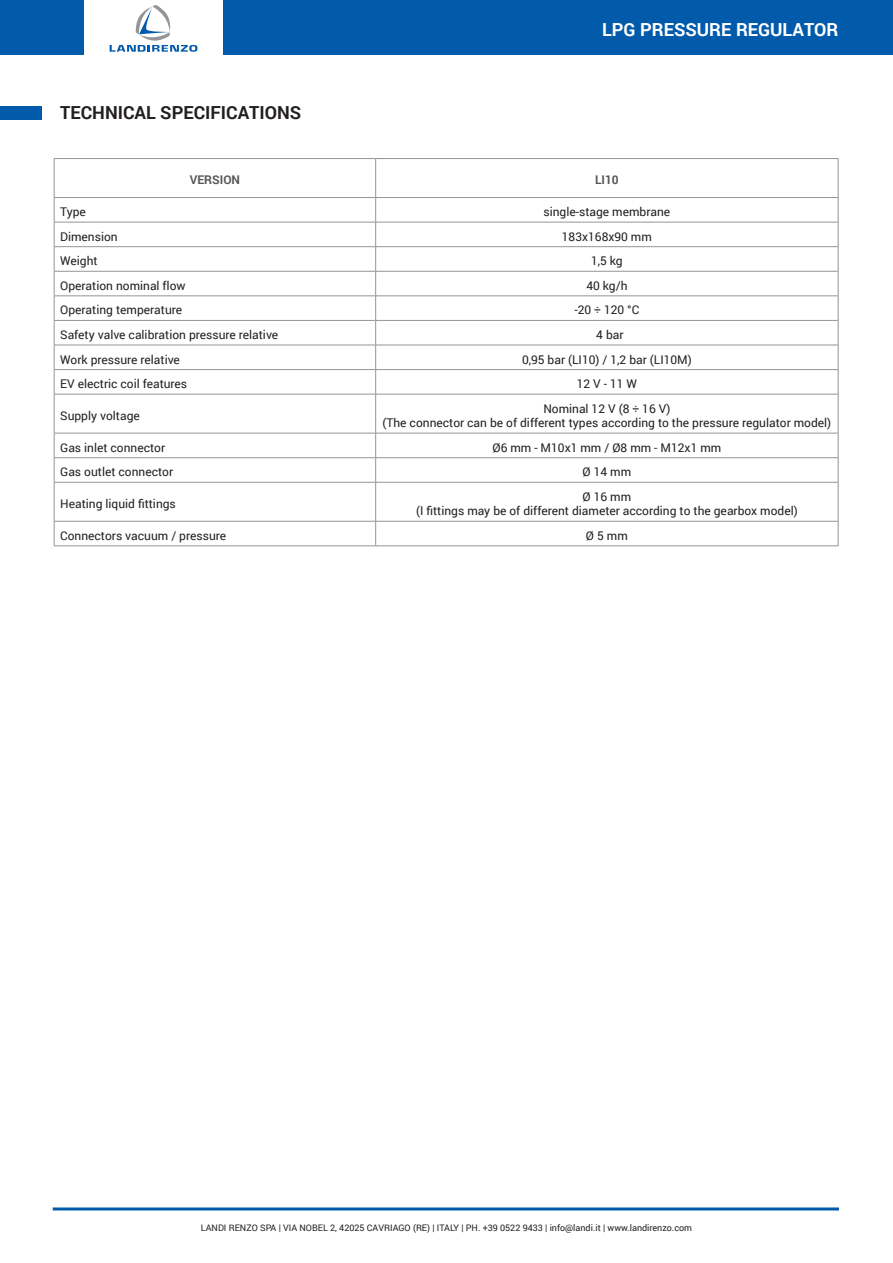
<style>
.page{position:relative;width:893px;height:1263px;background:#fff}
.page>*{position:absolute;margin:0;border:0;box-sizing:border-box;transform-origin:0 0}
.titoli_sezioni{font:700 18px "Roboto";color:#231f20}
.t1{font:700 18px "Roboto";color:#fff}
.Testo{font:12px "Roboto";color:#231f20}
.t2{font:700 12px "Roboto";color:#57585a}
.t3{font:9px "Roboto";color:#231f20}
</style>
<div class="page">
<div style="left:0;top:0;width:84px;height:54px;background:#015aaa"></div>
<div style="left:224px;top:0;width:669px;height:54px;background:#015aaa"></div>
<svg style="left:110px;top:5px;width:87px;height:47px"></svg>
<div style="left:0;top:107px;width:42px;height:13px;background:#015aaa"></div>
<hr style="left:53px;top:1207px;width:786px;height:3px;background:#015aaa">
<hr style="left:54px;top:159px;width:1px;height:38px;background:#939598">
<hr style="left:54px;top:158px;width:322px;height:1px;background:#939598">
<hr style="left:54px;top:197px;width:322px;height:1px;background:#939598">
<hr style="left:375px;top:159px;width:1px;height:38px;background:#939598">
<hr style="left:838px;top:159px;width:1px;height:38px;background:#939598">
<hr style="left:376px;top:158px;width:462px;height:1px;background:#939598">
<hr style="left:376px;top:197px;width:462px;height:1px;background:#939598">
<hr style="left:54px;top:222px;width:322px;height:1px;background:#939598">
<hr style="left:54px;top:246px;width:322px;height:1px;background:#939598">
<hr style="left:376px;top:222px;width:462px;height:1px;background:#939598">
<hr style="left:376px;top:246px;width:462px;height:1px;background:#939598">
<hr style="left:54px;top:271px;width:322px;height:1px;background:#939598">
<hr style="left:376px;top:271px;width:462px;height:1px;background:#939598">
<hr style="left:54px;top:296px;width:322px;height:1px;background:#939598">
<hr style="left:376px;top:296px;width:462px;height:1px;background:#939598">
<hr style="left:54px;top:320px;width:322px;height:1px;background:#939598">
<hr style="left:376px;top:320px;width:462px;height:1px;background:#939598">
<hr style="left:54px;top:345px;width:322px;height:1px;background:#939598">
<hr style="left:376px;top:345px;width:462px;height:1px;background:#939598">
<hr style="left:54px;top:369px;width:322px;height:1px;background:#939598">
<svg style="left:375px;top:198px;width:1px;height:196px"></svg>
<hr style="left:376px;top:369px;width:462px;height:1px;background:#939598">
<hr style="left:54px;top:394px;width:322px;height:1px;background:#939598">
<hr style="left:375px;top:394px;width:1px;height:39px;background:#939598">
<hr style="left:376px;top:394px;width:462px;height:1px;background:#939598">
<hr style="left:54px;top:433px;width:322px;height:1px;background:#939598">
<hr style="left:376px;top:433px;width:462px;height:1px;background:#939598">
<hr style="left:54px;top:457px;width:322px;height:1px;background:#939598">
<svg style="left:375px;top:433px;width:1px;height:49px"></svg>
<hr style="left:376px;top:457px;width:462px;height:1px;background:#939598">
<hr style="left:54px;top:482px;width:322px;height:1px;background:#939598">
<hr style="left:375px;top:482px;width:1px;height:39px;background:#939598">
<hr style="left:376px;top:482px;width:462px;height:1px;background:#939598">
<hr style="left:54px;top:521px;width:322px;height:1px;background:#939598">
<svg style="left:375px;top:521px;width:1px;height:25px"></svg>
<hr style="left:376px;top:521px;width:462px;height:1px;background:#939598">
<svg style="left:54px;top:198px;width:1px;height:196px"></svg>
<svg style="left:838px;top:198px;width:1px;height:196px"></svg>
<hr style="left:54px;top:394px;width:1px;height:39px;background:#939598">
<hr style="left:838px;top:394px;width:1px;height:39px;background:#939598">
<svg style="left:54px;top:433px;width:1px;height:49px"></svg>
<svg style="left:838px;top:433px;width:1px;height:49px"></svg>
<hr style="left:54px;top:482px;width:1px;height:39px;background:#939598">
<hr style="left:838px;top:482px;width:1px;height:39px;background:#939598">
<svg style="left:54px;top:521px;width:1px;height:25px"></svg>
<svg style="left:838px;top:521px;width:1px;height:25px"></svg>
<hr style="left:54px;top:546px;width:322px;height:1px;background:#939598">
<hr style="left:376px;top:546px;width:462px;height:1px;background:#939598">
<p class="titoli_sezioni" style="left:60px;top:100px;width:243px">TECHNICAL SPECIFICATIONS</p>
<p class="t1" style="left:602px;top:17px;width:238px">LPG PRESSURE REGULATOR</p>
<p class="t2" style="left:190px;top:172px;width:52px">VERSION</p>
<p class="t2" style="left:595px;top:172px;width:25px">LI10</p>
<p class="Testo" style="left:60px;top:203px;width:27px">Type</p>
<p class="Testo" style="left:543px;top:203px;width:128px">single-stage membrane</p>
<p class="Testo" style="left:60px;top:228px;width:59px">Dimension</p>
<p class="Testo" style="left:562px;top:228px;width:92px">183x168x90 mm</p>
<p class="Testo" style="left:60px;top:253px;width:39px">Weight</p>
<p class="Testo" style="left:591px;top:253px;width:33px">1,5 kg</p>
<p class="Testo" style="left:60px;top:277px;width:127px">Operation nominal flow</p>
<p class="Testo" style="left:586px;top:277px;width:43px">40 kg/h</p>
<p class="Testo" style="left:60px;top:302px;width:124px">Operating temperature</p>
<p class="Testo" style="left:574px;top:302px;width:66px">-20 ÷ 120 °C</p>
<p class="Testo" style="left:60px;top:326px;width:220px">Safety valve calibration pressure relative</p>
<p class="Testo" style="left:596px;top:326px;width:29px">4 bar</p>
<p class="Testo" style="left:60px;top:351px;width:121px">Work pressure relative</p>
<p class="Testo" style="left:522px;top:351px;width:171px">0,95 bar (LI10) / 1,2 bar (LI10M)</p>
<p class="Testo" style="left:60px;top:375px;width:129px">EV electric coil features</p>
<p class="Testo" style="left:577px;top:375px;width:62px">12 V - 11 W</p>
<p class="Testo" style="left:60px;top:407px;width:81px">Supply voltage</p>
<p class="Testo" style="left:543px;top:400px;width:129px">Nominal 12 V (8 ÷ 16 V)</p>
<p class="Testo" style="left:382px;top:414px;width:450px">(The connector can be of different types according to the pressure regulator model)</p>
<p class="Testo" style="left:60px;top:439px;width:107px">Gas inlet connector</p>
<p class="Testo" style="left:492px;top:439px;width:230px">Ø6 mm - M10x1 mm / Ø8 mm - M12x1 mm</p>
<p class="Testo" style="left:60px;top:464px;width:114px">Gas outlet connector</p>
<p class="Testo" style="left:583px;top:464px;width:50px">Ø 14 mm</p>
<p class="Testo" style="left:60px;top:495px;width:117px">Heating liquid fittings</p>
<p class="Testo" style="left:583px;top:488px;width:50px">Ø 16 mm</p>
<p class="Testo" style="left:416px;top:503px;width:383px">(I fittings may be of different diameter according to the gearbox model)</p>
<p class="Testo" style="left:60px;top:527px;width:167px">Connectors vacuum / pressure</p>
<p class="Testo" style="left:586px;top:527px;width:43px">Ø 5 mm</p>
<p class="t3" style="left:201px;top:1222px;width:493px">LANDI RENZO SPA | VIA NOBEL 2, 42025 CAVRIAGO (RE) | ITALY | PH. +39 0522 9433 | info@landi.it | www.landirenzo.com</p>
</div>
